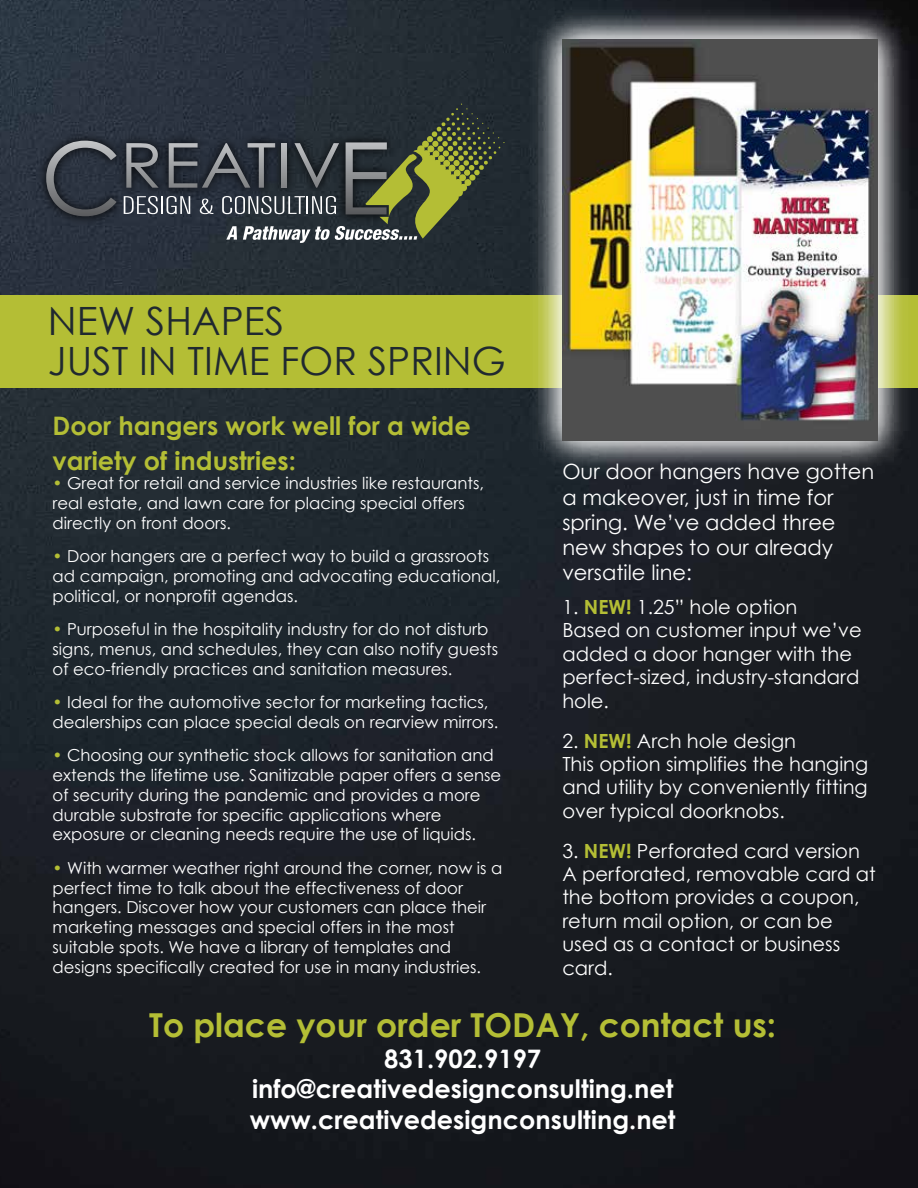
<style>
.page{position:relative;width:918px;height:1188px;background:#fff}
.page>*{position:absolute;margin:0;border:0;box-sizing:border-box;transform-origin:0 0}
.t1{font:39px/40.5px "Century Gothic";color:#202930}
.t2{font:700 33px "Century Gothic";color:#b4be35}
.t3{font:700 25.5px/30.6px "Century Gothic";color:#fff;text-align:center}
.t4{font:700 25.5px/34.5px "Century Gothic";color:#b4be35}
.t5{font:21px/25.2px "Century Gothic";color:#fff}
.t6{font:19.5px/23.4px "Century Gothic";color:#fff}
.t7{font:16.5px/19.8px "Century Gothic";color:#fff}
.s1{color:#b4be35}
.s2{font-weight:700;color:#b4be35}
</style>
<div class="page">
<img style="left:0;top:0;width:918px;height:1188px">
<img style="left:33px;top:127px;width:91px;height:103px">
<svg style="left:46px;top:141px;width:71px;height:75px;background:#40464f"></svg>
<img style="left:113px;top:130px;width:11px;height:71px">
<svg style="left:124px;top:104px;width:381px;height:139px;background:#414944"></svg>
<div style="left:0;top:295px;width:918px;height:93px;background:#b4be35"></div>
<img style="left:522px;top:0;width:396px;height:480px">
<img style="left:562px;top:40px;width:315px;height:400px">
<h1 class="t1" style="left:48px;top:300px;width:459px">NEW SHAPES<br>JUST IN TIME FOR SPRING</h1>
<h3 class="t4" style="left:53px;top:408px;width:420px">Door hangers work well for a wide variety of industries:</h3>
<p class="t7" style="left:53px;top:473px;width:433px"><span class="s1">•</span> Great for retail and service industries like restaurants, real estate, and lawn care for placing special offers directly on front doors.</p>
<p class="t7" style="left:53px;top:546px;width:449px"><span class="s1">•</span> Door hangers are a perfect way to build a grassroots ad campaign, promoting and advocating educational, political, or nonprofit agendas.</p>
<p class="t7" style="left:53px;top:619px;width:447px"><span class="s1">•</span> Purposeful in the hospitality industry for do not disturb signs, menus, and schedules, they can also notify guests of eco-friendly practices and sanitation measures.</p>
<p class="t7" style="left:53px;top:692px;width:447px"><span class="s1">•</span> Ideal for the automotive sector for marketing tactics, dealerships can place special deals on rearview mirrors.</p>
<p class="t7" style="left:53px;top:745px;width:450px"><span class="s1">•</span> Choosing our synthetic stock allows for sanitation and extends the lifetime use. Sanitizable paper offers a sense of security during the pandemic and provides a more durable substrate for specific applications where exposure or cleaning needs require the use of liquids.</p>
<p class="t7" style="left:53px;top:858px;width:451px"><span class="s1">•</span> With warmer weather right around the corner, now is a perfect time to talk about the effectiveness of door hangers. Discover how your customers can place their marketing messages and special offers in the most suitable spots. We have a library of templates and designs specifically created for use in many industries.</p>
<p class="t5" style="left:562px;top:459px;width:314px">Our door hangers have gotten a makeover, just in time for spring. We’ve added three new shapes to our already versatile line:</p>
<p class="t6" style="left:562px;top:595px;width:301px">1. <span class="s2">NEW!</span> 1.25” hole option<br>Based on customer input we’ve added a door hanger with the perfect-sized, industry-standard hole.</p>
<p class="t6" style="left:562px;top:729px;width:307px">2. <span class="s2">NEW!</span> Arch hole design<br>This option simplifies the hanging and utility by conveniently fitting over typical doorknobs.</p>
<p class="t6" style="left:562px;top:839px;width:315px">3. <span class="s2">NEW!</span> Perforated card version<br>A perforated, removable card at the bottom provides a coupon, return mail option, or can be used as a contact or business card.</p>
<h2 class="t2" style="left:149px;top:1004px;width:629px">To place your order TODAY, contact us:</h2>
<h3 class="t3" style="left:250px;top:1042px;width:427px">831.902.9197 info@creativedesignconsulting.net www.creativedesignconsulting.net</h3>
</div>
